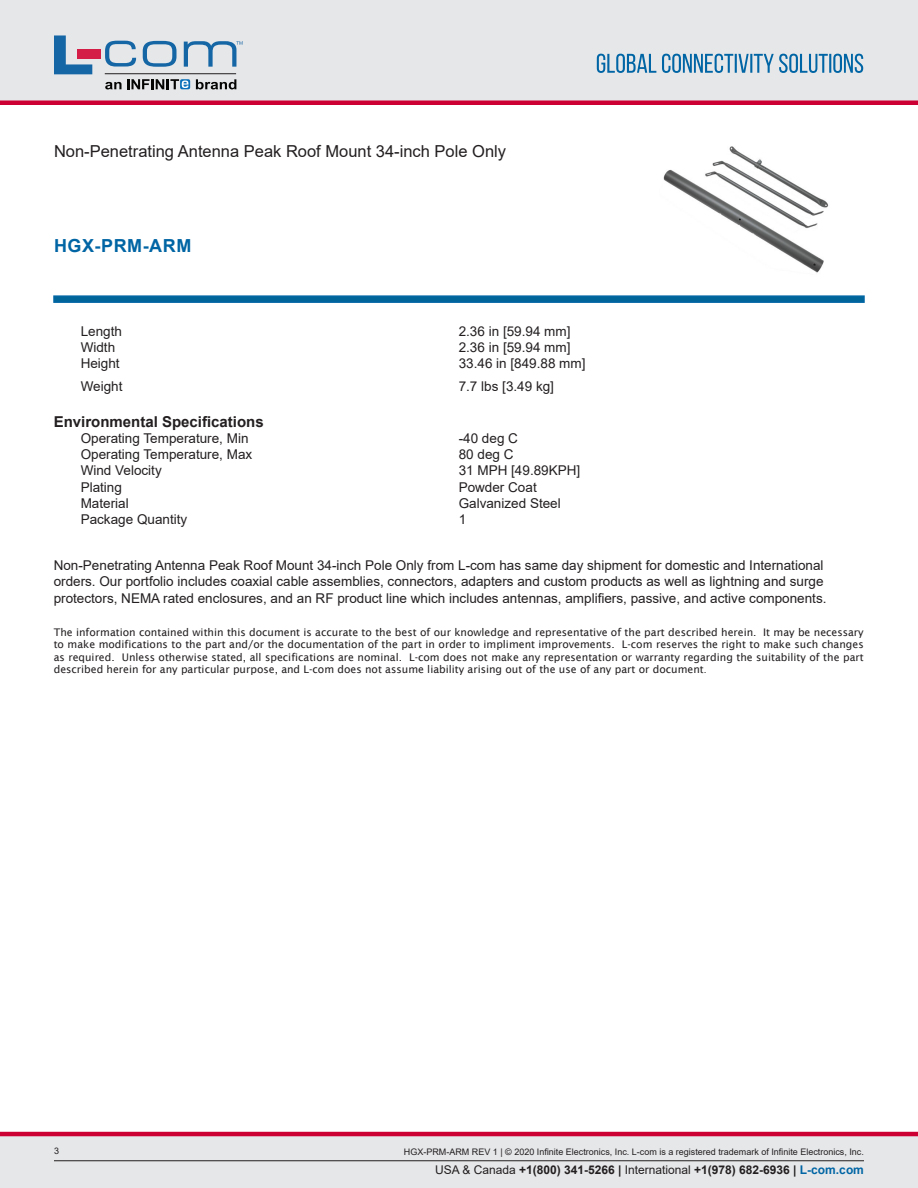
<style>
.page{position:relative;width:918px;height:1188px;background:#fff}
.page>*{position:absolute;margin:0;border:0;box-sizing:border-box;transform-origin:0 0}
.PN{font:700 18px "Arial";letter-spacing:.03em;color:#0065a4}
.Web_Description_Para{font:16.5px "Arial";color:#231f20}
.Head1{font:700 15px "Arial";color:#231f20}
.Web_Description_Para-2{font:13.5px/16.2px "Arial";color:#231f20}
.Specs_Para{font:13.5px "Arial";color:#231f20}
.t1{font:700 12px "Arial";color:#231f20}
.t2{font:10.5px/12.6px "Lucida Sans";color:#231f20;text-align:justify}
.t3{font:9px "Arial";color:#231f20}
.s1{font-size:9px}
.s2{font-weight:400}
.s3{color:#0065a4}
</style>
<div class="page">
<div style="left:0;top:1136px;width:918px;height:52px;background:#e6e7e9"></div>
<hr style="left:0;top:1132px;width:918px;height:4px;background:#c03">
<div style="left:0;top:0;width:918px;height:102px;background:#e6e7e9"></div>
<div style="left:0;top:100px;width:918px;height:5px;background:#c03"></div>
<hr style="left:54px;top:1160px;width:810px;height:1px;background:#231f20">
<svg style="left:597px;top:54px;width:266px;height:19px"></svg>
<hr style="left:105px;top:73px;width:131px;height:1px;background:#211e1e">
<svg style="left:54px;top:35px;width:38px;height:39px"></svg>
<svg style="left:143px;top:41px;width:34px;height:26px"></svg>
<svg style="left:105px;top:41px;width:31px;height:26px"></svg>
<div style="left:77px;top:49px;width:23px;height:10px;background:#d41e47"></div>
<svg style="left:180px;top:79px;width:10px;height:10px"></svg>
<svg style="left:196px;top:79px;width:40px;height:10px"></svg>
<svg style="left:105px;top:79px;width:83px;height:10px"></svg>
<svg style="left:184px;top:41px;width:59px;height:26px"></svg>
<svg style="left:53px;top:295px;width:812px;height:8px;background:#0f6ea3"></svg>
<img style="left:663px;top:146px;width:166px;height:127px">
<h1 class="Web_Description_Para" style="left:54px;top:140px;width:454px">Non-Penetrating Antenna Peak Roof Mount 34-inch Pole Only</h1>
<p class="PN" style="left:54px;top:233px;width:139px">HGX-PRM-ARM</p>
<p class="Specs_Para" style="left:81px;top:322px;width:43px">Length</p>
<p class="Specs_Para" style="left:459px;top:322px;width:113px">2.36 in [59.94 mm]</p>
<p class="Specs_Para" style="left:81px;top:338px;width:36px">Width</p>
<p class="Specs_Para" style="left:459px;top:338px;width:113px">2.36 in [59.94 mm]</p>
<p class="Specs_Para" style="left:81px;top:354px;width:41px">Height</p>
<p class="Specs_Para" style="left:459px;top:354px;width:128px">33.46 in [849.88 mm]</p>
<p class="Specs_Para" style="left:81px;top:377px;width:43px">Weight</p>
<p class="Specs_Para" style="left:459px;top:377px;width:97px">7.7 lbs [3.49 kg]</p>
<p class="Head1" style="left:54px;top:411px;width:212px">Environmental Specifications</p>
<p class="Specs_Para" style="left:81px;top:429px;width:169px">Operating Temperature, Min</p>
<p class="Specs_Para" style="left:459px;top:429px;width:61px">-40 deg C</p>
<p class="Specs_Para" style="left:81px;top:445px;width:173px">Operating Temperature, Max</p>
<p class="Specs_Para" style="left:459px;top:445px;width:56px">80 deg C</p>
<p class="Specs_Para" style="left:81px;top:461px;width:83px">Wind Velocity</p>
<p class="Specs_Para" style="left:459px;top:461px;width:123px">31 MPH [49.89KPH]</p>
<p class="Specs_Para" style="left:81px;top:478px;width:43px">Plating</p>
<p class="Specs_Para" style="left:459px;top:478px;width:80px">Powder Coat</p>
<p class="Specs_Para" style="left:81px;top:494px;width:50px">Material</p>
<p class="Specs_Para" style="left:459px;top:494px;width:104px">Galvanized Steel</p>
<p class="Specs_Para" style="left:81px;top:510px;width:108px">Package Quantity</p>
<p class="Specs_Para" style="left:459px;top:510px;width:9px">1</p>
<h1 class="Web_Description_Para-2" style="left:54px;top:557px;width:774px">Non-Penetrating Antenna Peak Roof Mount 34-inch Pole Only from L-com has same day shipment for domestic and International orders. Our portfolio includes coaxial cable assemblies, connectors, adapters and custom products as well as lightning and surge protectors, NEMA rated enclosures, and an RF product line which includes antennas, amplifiers, passive, and active components.</h1>
<p class="t2" style="left:54px;top:625px;width:811px">The information contained within this document is accurate to the best of our knowledge and representative of the part described herein. It may be necessary to make modifications to the part and/or the documentation of the part in order to impliment improvements. L-com reserves the right to make such changes as required. Unless otherwise stated, all specifications are nominal. L-com does not make any representation or warranty regarding the suitability of the part described herein for any particular purpose, and L-com does not assume liability arising out of the use of any part or document<span class="s1">.</span></p>
<p class="t3" style="left:54px;top:1144px;width:7px">3</p>
<p class="t3" style="left:404px;top:1146px;width:462px">HGX-PRM-ARM REV 1 | © 2020 Infinite Electronics, Inc. L-com is a registered trademark of Infinite Electronics, Inc.</p>
<p class="t1" style="left:435px;top:1162px;width:430px"><span class="s2">USA &amp; Canada</span> +1(800) 341-5266 | <span class="s2">International</span> +1(978) 682-6936 | <span class="s3">L-com.com</span></p>
</div>
